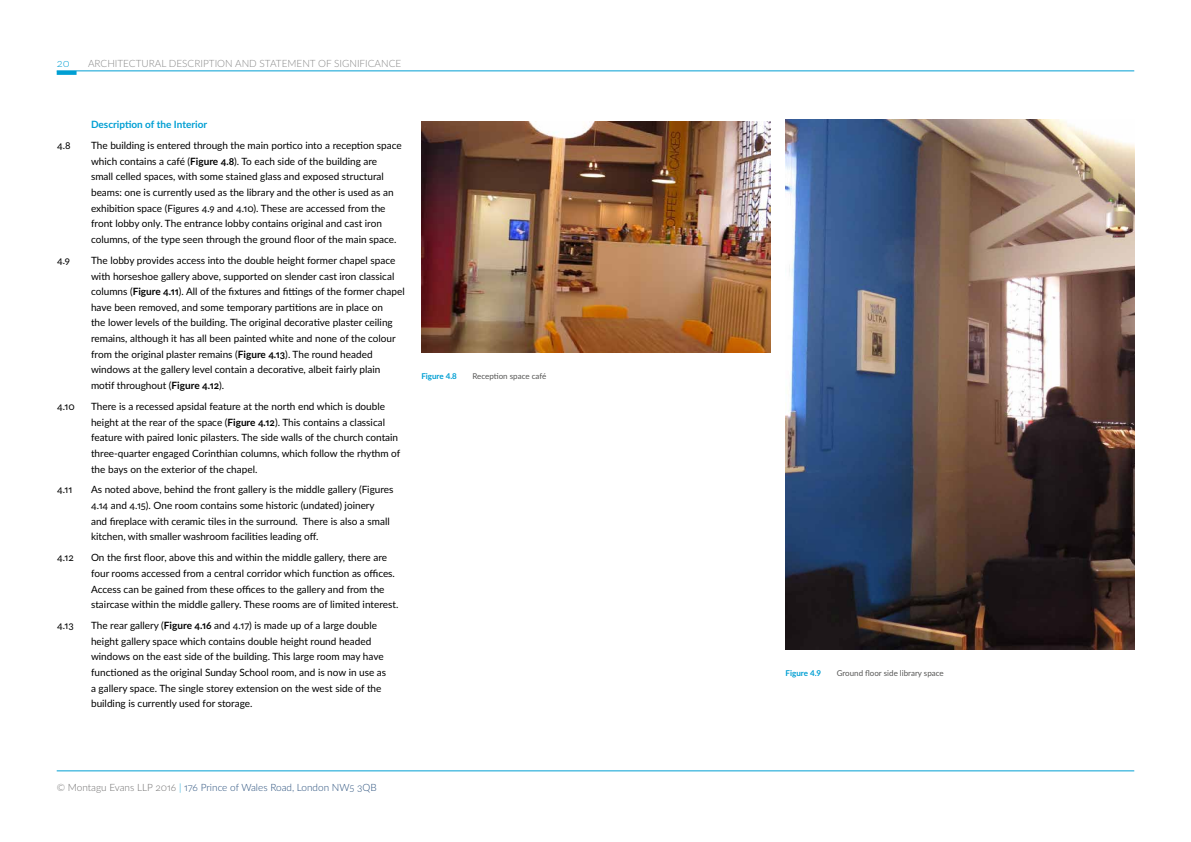
<style>
.page{position:relative;width:1191px;height:842px;background:#fff}
.page>*{position:absolute;margin:0;border:0;box-sizing:border-box;transform-origin:0 0}
.t1{font:300 11px "Lato";color:#009fd3}
.t2{font:10px/15.6px "Lato";color:#000}
.t3{font:300 10px "Lato";color:#264d7a}
.t4{font:300 10px "Lato";color:#878787}
.t5{font:700 10px "Lato";color:#009fd3}
.t6{font:8px "Lato";color:#575756}
.t7{font:700 8px "Lato";color:#009fd3}
.s1{font-weight:700}
.s2{color:#706f6f}
.s3{color:#009fd3}
</style>
<div class="page">
<hr style="left:57px;top:71px;width:1077px;height:1px;background:#009fd3">
<hr style="left:57px;top:771px;width:1077px;height:1px;background:#009fd3">
<svg style="left:57px;top:71px;width:20px;height:4px"></svg>
<img style="left:421px;top:122px;width:349px;height:231px">
<img style="left:785px;top:120px;width:349px;height:530px">
<p class="t1" style="left:57px;top:55px;width:14px">20</p>
<p class="t4" style="left:88px;top:56px;width:14px">ARCHITECT</p>
<p class="t4" style="left:141px;top:56px;width:14px">URAL</p>
<p class="t4" style="left:169px;top:56px;width:15px">DESCRIPTION</p>
<p class="t4" style="left:235px;top:56px;width:8px">AND</p>
<p class="t4" style="left:259px;top:56px;width:13px">STATEMENT</p>
<p class="t4" style="left:318px;top:56px;width:54px">OF SIGNI FICANCE</p>
<p class="t5" style="left:91px;top:117px;width:118px">Description of the Interior</p>
<p class="t2" style="left:57px;top:137px;width:15px">4.8</p>
<p class="t2" style="left:91px;top:137px;width:312px">The building is entered through the main portico into a reception space which contains a café (<span class="s1">Figure 4.8</span>). To each side of the building are small celled spaces, with some stained glass and exposed structural beams: one is currently used as the library and the other is used as an exhibition space (Figures 4.9 and 4.10). These are accessed from the front lobby only. The entrance lobby contains original and cast iron columns, of the type seen through the ground floor of the main space.</p>
<p class="t2" style="left:57px;top:252px;width:14px">4.9</p>
<p class="t2" style="left:91px;top:252px;width:315px">The lobby provides access into the double height former chapel space with horseshoe gallery above, supported on slender cast iron classical columns (<span class="s1">Figure 4.11</span>). All of the fixtures and fittings of the former chapel have been removed, and some temporary partitions are in place on<br>the lower levels of the building. The original decorative plaster ceiling remains, although it has all been painted white and none of the colour from the original plaster remains (<span class="s1">Figure 4.13</span>). The round headed windows at the gallery level contain a decorative, albeit fairly plain motif throughout (<span class="s1">Figure 4.12</span>).</p>
<p class="t2" style="left:57px;top:398px;width:19px">4.10</p>
<p class="t2" style="left:91px;top:398px;width:311px">There is a recessed apsidal feature at the north end which is double height at the rear of the space (<span class="s1">Figure 4.12</span>). This contains a classical feature with paired Ionic pilasters. The side walls of the church contain three-quarter engaged Corinthian columns, which follow the rhythm of the bays on the exterior of the chapel.</p>
<p class="t2" style="left:57px;top:482px;width:17px">4.11</p>
<p class="t2" style="left:91px;top:481px;width:304px">As noted above, behind the front gallery is the middle gallery (Figures 4.14 and 4.15). One room contains some historic (undated) joinery<br>and fireplace with ceramic tiles in the surround. There is also a small kitchen, with smaller washroom facilities leading off.</p>
<p class="t2" style="left:57px;top:549px;width:18px">4.12</p>
<p class="t2" style="left:91px;top:549px;width:309px">On the first floor, above this and within the middle gallery, there are four rooms accessed from a central corridor which function as offices.<br>Access can be gained from these offices to the gallery and from the staircase within the middle gallery. These rooms are of limited interest.</p>
<p class="t2" style="left:57px;top:617px;width:18px">4.13</p>
<p class="t2" style="left:91px;top:617px;width:297px">The rear gallery (<span class="s1">Figure 4.16</span> and 4.17) is made up of a large double height gallery space which contains double height round headed windows on the east side of the building. This large room may have functioned as the original Sunday School room, and is now in use as a gallery space. The single storey extension on the west side of the building is currently used for storage.</p>
<p class="t7" style="left:421px;top:370px;width:37px">Figure 4.8</p>
<p class="t6" style="left:472px;top:370px;width:75px">Reception space café</p>
<p class="t3" style="left:57px;top:780px;width:321px"><span class="s2">© MONTAGU EVANS LLP 2016</span> <span class="s3">|</span> 176 PRINCE OF WALES ROAD, LONDON NW5 3QB</p>
<p class="t7" style="left:785px;top:667px;width:37px">Figure 4.9</p>
<p class="t6" style="left:836px;top:667px;width:109px">Ground floor side library space</p>
</div>
